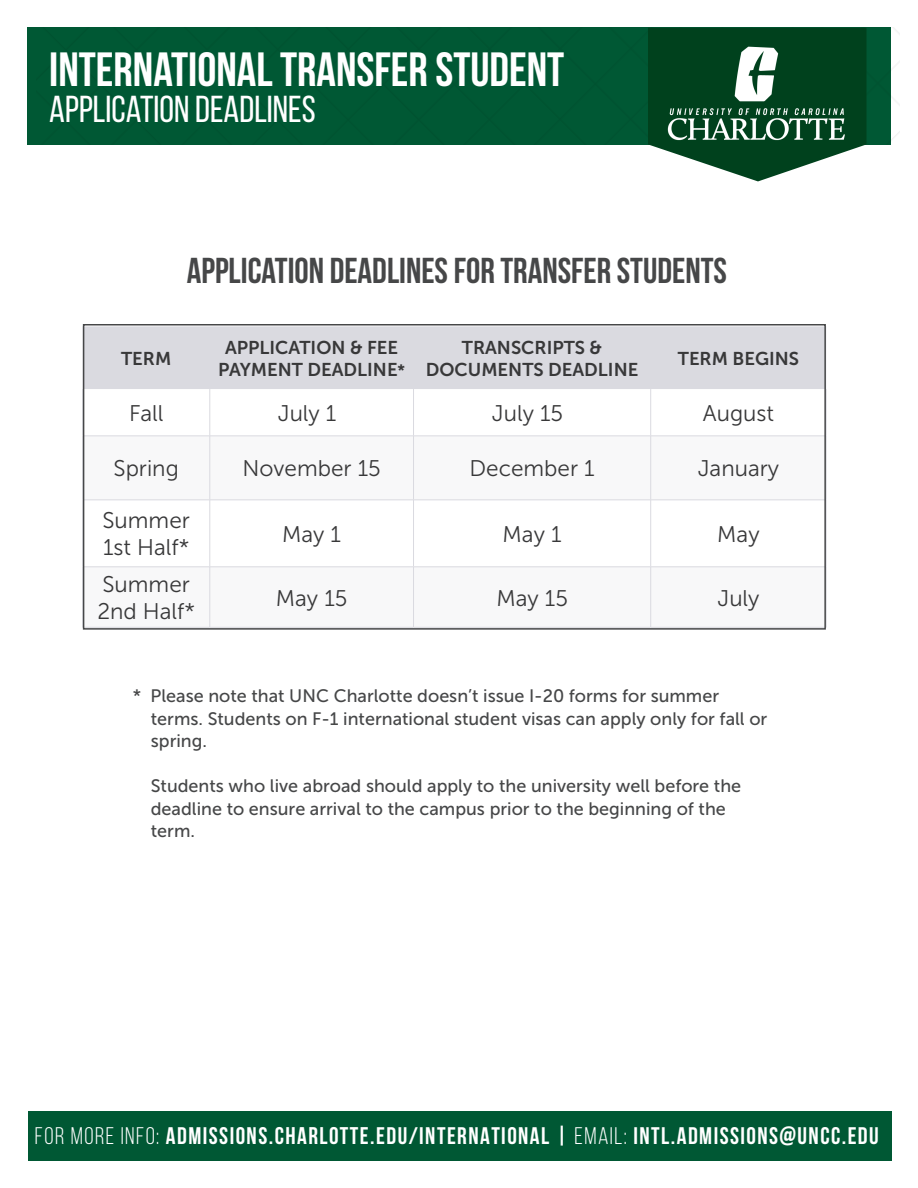
<style>
.page{position:relative;width:918px;height:1188px;background:#fff}
.page>*{position:absolute;margin:0;border:0;box-sizing:border-box;transform-origin:0 0}
.t1{font:700 48px "Bebas Neue";color:#fff}
.t2{font:37.5px "Bebas Neue";color:#fff}
.t3{font:700 36px "Bebas Neue";color:#464748}
.t4{font:700 24px "Bebas Neue";letter-spacing:.06em;color:#fff}
.t5{font:22.65px "Museo Sans 300";color:#383839}
.t6{font:18.45px/22.2px "Museo Sans 700";color:#383839;text-align:center}
.t7{font:18px/22.5px "Museo Sans 500";color:#464748}
.s1{font-size:16.5px}
.s2{font-weight:400}
.s3{font-style:inherit}
</style>
<div class="page">
<div style="left:27px;top:27px;width:864px;height:117px;background:#005834"></div>
<svg style="left:648px;top:28px;width:218px;height:153px"></svg>
<div style="left:28px;top:1112px;width:864px;height:49px;background:#005834"></div>
<div style="left:86px;top:327px;width:737px;height:62px;background:#dadae0"></div>
<svg style="left:86px;top:437px;width:737px;height:190px"></svg>
<hr style="left:82px;top:389px;width:1px;height:47px;background:#dadae0">
<hr style="left:210px;top:389px;width:1px;height:47px;background:#dadae0">
<hr style="left:413px;top:389px;width:1px;height:47px;background:#dadae0">
<hr style="left:650px;top:389px;width:1px;height:47px;background:#dadae0">
<hr style="left:826px;top:389px;width:1px;height:47px;background:#dadae0">
<hr style="left:82px;top:436px;width:128px;height:1px;background:#dadae0">
<hr style="left:82px;top:436px;width:1px;height:64px;background:#dadae0">
<hr style="left:210px;top:436px;width:204px;height:1px;background:#dadae0">
<hr style="left:210px;top:436px;width:1px;height:64px;background:#dadae0">
<hr style="left:414px;top:436px;width:237px;height:1px;background:#dadae0">
<hr style="left:413px;top:436px;width:1px;height:64px;background:#dadae0">
<hr style="left:651px;top:436px;width:175px;height:1px;background:#dadae0">
<hr style="left:650px;top:436px;width:1px;height:64px;background:#dadae0">
<hr style="left:826px;top:436px;width:1px;height:64px;background:#dadae0">
<hr style="left:82px;top:500px;width:128px;height:1px;background:#dadae0">
<hr style="left:82px;top:500px;width:1px;height:67px;background:#dadae0">
<hr style="left:210px;top:500px;width:204px;height:1px;background:#dadae0">
<hr style="left:210px;top:500px;width:1px;height:67px;background:#dadae0">
<hr style="left:414px;top:500px;width:237px;height:1px;background:#dadae0">
<hr style="left:413px;top:500px;width:1px;height:67px;background:#dadae0">
<hr style="left:651px;top:500px;width:175px;height:1px;background:#dadae0">
<hr style="left:650px;top:500px;width:1px;height:67px;background:#dadae0">
<hr style="left:826px;top:500px;width:1px;height:67px;background:#dadae0">
<hr style="left:82px;top:567px;width:128px;height:1px;background:#dadae0">
<hr style="left:82px;top:567px;width:1px;height:60px;background:#dadae0">
<hr style="left:210px;top:567px;width:204px;height:1px;background:#dadae0">
<hr style="left:210px;top:567px;width:1px;height:60px;background:#dadae0">
<hr style="left:414px;top:567px;width:237px;height:1px;background:#dadae0">
<hr style="left:413px;top:567px;width:1px;height:60px;background:#dadae0">
<hr style="left:651px;top:567px;width:175px;height:1px;background:#dadae0">
<hr style="left:650px;top:567px;width:1px;height:60px;background:#dadae0">
<hr style="left:826px;top:567px;width:1px;height:60px;background:#dadae0">
<hr style="left:82px;top:627px;width:128px;height:1px;background:#dadae0">
<div style="left:83px;top:324px;width:743px;height:306px;border:2px solid #464748"></div>
<img style="left:658px;top:28px;width:199px;height:132px">
<p class="t1" style="left:49px;top:43px;width:517px">INTERNATIONAL TRANSFER STUDENT</p>
<p class="t2" style="left:49px;top:88px;width:268px">APPLICATION DEADLINES</p>
<p class="t3" style="left:187px;top:251px;width:542px">APPLICATION DEADLINES FOR TRANSFER STUDENTS</p>
<p class="t6" style="left:121px;top:347px;width:52px">TERM</p>
<p class="t6" style="left:218px;top:336px;width:189px">APPLICATION &amp; FEE<br>PAYMENT DEADLINE<span class="s1">*</span></p>
<p class="t6" style="left:462px;top:336px;width:142px">TRANSCRIPTS &amp;</p>
<p class="t6" style="left:426px;top:358px;width:214px">DOCUMENTS DEADLINE</p>
<p class="t6" style="left:678px;top:347px;width:123px">TERM BEGINS</p>
<p class="t5" style="left:129px;top:401px;width:36px">Fall</p>
<p class="t5" style="left:278px;top:401px;width:60px">July 1</p>
<p class="t5" style="left:492px;top:401px;width:73px">July 15</p>
<p class="t5" style="left:703px;top:401px;width:73px">August</p>
<p class="t5" style="left:114px;top:456px;width:67px">Spring</p>
<p class="t5" style="left:243px;top:456px;width:140px">November 15</p>
<p class="t5" style="left:469px;top:456px;width:127px">December 1</p>
<p class="t5" style="left:698px;top:456px;width:83px">January</p>
<p class="t5" style="left:102px;top:508px;width:89px">Summer</p>
<p class="t5" style="left:103px;top:535px;width:88px">1st Half*</p>
<p class="t5" style="left:282px;top:522px;width:60px">May 1</p>
<p class="t5" style="left:503px;top:522px;width:60px">May 1</p>
<p class="t5" style="left:717px;top:522px;width:44px">May</p>
<p class="t5" style="left:102px;top:572px;width:89px">Summer</p>
<p class="t5" style="left:97px;top:599px;width:99px">2nd Half*</p>
<p class="t5" style="left:276px;top:586px;width:73px">May 15</p>
<p class="t5" style="left:496px;top:586px;width:73px">May 15</p>
<p class="t5" style="left:718px;top:586px;width:44px">July</p>
<p class="t7" style="left:151px;top:685px;width:618px;text-indent:-18px">* Please note that UNC Charlotte doesn’t issue I-20 forms for summer terms. Students on F-1 international student visas can apply only for fall or spring.</p>
<p class="t7" style="left:151px;top:775px;width:592px">Students who live abroad should apply to the university well before the deadline to ensure arrival to the campus prior to the beginning of the term.</p>
<h3 class="t4" style="left:35px;top:1123px;width:845px"><span class="s2">FOR MORE INFO:</span> ADMISSIONS.<span class="s3">CHARLOTTE</span>.EDU/INTERNATIONAL | <span class="s2">EMAIL:</span> INTL.ADMISSIONS@UNCC.EDU</h3>
</div>
